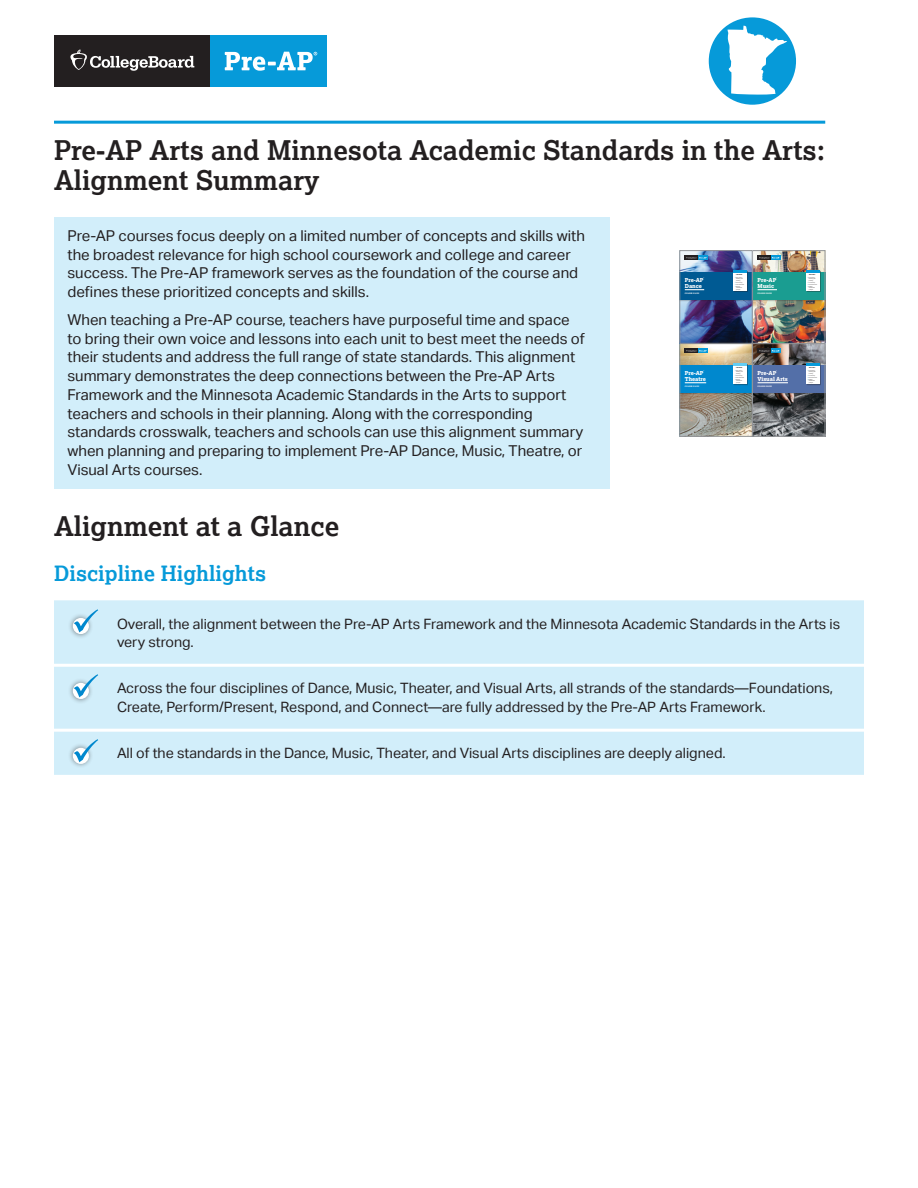
<style>
.page{position:relative;width:918px;height:1188px;background:#fff}
.page>*{position:absolute;margin:0;border:0;box-sizing:border-box;transform-origin:0 0}
.t1{font:700 27px/30px "Lexia";color:#231f20}
.t2{font:700 21px "Lexia";color:#069ad9}
.t3{font:15px/18.8px "Aktiv Grotesk";color:#231f20}
.t4{font:14.25px/18.8px "Aktiv Grotesk";color:#231f20}
.t5{font:800 5.55px/5.7px "Lexia";letter-spacing:-.01em;color:#fff}
.t6{font:700 1.95px "Aktiv Grotesk";letter-spacing:.02em;color:#fff}
</style>
<div class="page">
<div style="left:54px;top:36px;width:157px;height:51px;background:#231f20"></div>
<div style="left:211px;top:36px;width:116px;height:51px;background:#069ad9"></div>
<svg style="left:70px;top:49px;width:124px;height:22px"></svg>
<svg style="left:225px;top:52px;width:92px;height:19px"></svg>
<div style="left:709px;top:17px;width:87px;height:88px;background:#069ad9;border-radius:50%"></div>
<svg style="left:728px;top:26px;width:59px;height:69px"></svg>
<hr style="left:54px;top:121px;width:771px;height:3px;background:#069ad9">
<div style="left:54px;top:217px;width:556px;height:271px;background:#d2eefa"></div>
<div style="left:54px;top:600px;width:810px;height:175px;background:#d2eefa"></div>
<hr style="left:54px;top:664px;width:63px;height:3px;background:#fff">
<hr style="left:117px;top:664px;width:747px;height:3px;background:#fff">
<hr style="left:54px;top:729px;width:63px;height:3px;background:#fff">
<hr style="left:117px;top:729px;width:747px;height:3px;background:#fff">
<div style="left:68px;top:613px;width:26px;height:26px;background:#231f20;opacity:.5"></div>
<svg style="left:73px;top:618px;width:16px;height:16px"></svg>
<svg style="left:74px;top:609px;width:24px;height:23px"></svg>
<div style="left:68px;top:678px;width:26px;height:26px;background:#231f20;opacity:.5"></div>
<svg style="left:73px;top:683px;width:16px;height:16px"></svg>
<svg style="left:74px;top:674px;width:24px;height:23px"></svg>
<div style="left:68px;top:743px;width:26px;height:26px;background:#231f20;opacity:.5"></div>
<svg style="left:73px;top:748px;width:16px;height:16px"></svg>
<svg style="left:74px;top:739px;width:24px;height:23px"></svg>
<img style="left:681px;top:345px;width:70px;height:90px">
<div style="left:679px;top:365px;width:73px;height:29px;background:#231f20;opacity:.25"></div>
<div style="left:679px;top:365px;width:73px;height:28px;background:#0088ce"></div>
<hr style="left:685px;top:349px;width:13px;height:4px;background:#231f20">
<hr style="left:698px;top:349px;width:10px;height:4px;background:#069ad9">
<svg style="left:686px;top:350px;width:21px;height:2px"></svg>
<div style="left:734px;top:364px;width:14px;height:21px;background:#0c628f"></div>
<div style="left:734px;top:364px;width:13px;height:20px;background:#fff"></div>
<svg style="left:734px;top:364px;width:14px;height:16px"></svg>
<svg style="left:685px;top:382px;width:21px;height:1px"></svg>
<div style="left:679px;top:343px;width:74px;height:94px;border:1px solid #939598"></div>
<img style="left:754px;top:252px;width:69px;height:90px">
<div style="left:752px;top:272px;width:73px;height:29px;background:#231f20;opacity:.25"></div>
<div style="left:752px;top:272px;width:73px;height:28px;background:#1a9d91"></div>
<div style="left:806px;top:271px;width:15px;height:21px;background:#1d7068"></div>
<div style="left:806px;top:271px;width:14px;height:20px;background:#fff"></div>
<svg style="left:806px;top:270px;width:15px;height:17px"></svg>
<svg style="left:758px;top:289px;width:19px;height:1px"></svg>
<div style="left:752px;top:250px;width:73px;height:94px;border:1px solid #939598"></div>
<svg style="left:681px;top:252px;width:70px;height:90px"></svg>
<div style="left:679px;top:272px;width:73px;height:29px;background:#231f20;opacity:.25"></div>
<div style="left:679px;top:272px;width:73px;height:28px;background:#005a93"></div>
<hr style="left:685px;top:256px;width:13px;height:4px;background:#231f20">
<hr style="left:698px;top:256px;width:10px;height:4px;background:#069ad9">
<svg style="left:686px;top:257px;width:21px;height:2px"></svg>
<div style="left:734px;top:271px;width:14px;height:21px;background:#0c4469"></div>
<div style="left:734px;top:271px;width:13px;height:20px;background:#fff"></div>
<svg style="left:734px;top:270px;width:14px;height:17px"></svg>
<svg style="left:685px;top:289px;width:19px;height:1px"></svg>
<svg style="left:753px;top:250px;width:27px;height:10px"></svg>
<div style="left:679px;top:250px;width:74px;height:94px;border:1px solid #939598"></div>
<img style="left:754px;top:345px;width:69px;height:90px">
<div style="left:752px;top:365px;width:73px;height:29px;background:#231f20;opacity:.25"></div>
<div style="left:752px;top:365px;width:73px;height:28px;background:#536fa8"></div>
<div style="left:806px;top:364px;width:15px;height:21px;background:#415277"></div>
<div style="left:806px;top:364px;width:14px;height:20px;background:#fff"></div>
<svg style="left:806px;top:364px;width:15px;height:16px"></svg>
<hr style="left:758px;top:382px;width:30px;height:1px;background:#fff">
<svg style="left:754px;top:345px;width:26px;height:8px"></svg>
<div style="left:752px;top:343px;width:73px;height:94px;border:1px solid #939598"></div>
<h1 class="t1" style="left:54px;top:134px;width:773px">Pre-AP Arts and Minnesota Academic Standards in the Arts:<br>Alignment Summary</h1>
<p class="t3" style="left:68px;top:226px;width:519px">Pre-AP courses focus deeply on a limited number of concepts and skills with the broadest relevance for high school coursework and college and career success. The Pre-AP framework serves as the foundation of the course and defines these prioritized concepts and skills.</p>
<p class="t3" style="left:68px;top:310px;width:519px">When teaching a Pre-AP course, teachers have purposeful time and space to bring their own voice and lessons into each unit to best meet the needs of their students and address the full range of state standards. This alignment summary demonstrates the deep connections between the Pre-AP Arts Framework and the Minnesota Academic Standards in the Arts to support teachers and schools in their planning. Along with the corresponding standards crosswalk, teachers and schools can use this alignment summary when planning and preparing to implement Pre-AP Dance, Music, Theatre, or Visual Arts courses.</p>
<p class="t5" style="left:685px;top:277px;width:20px">Pre-AP<br>Dance</p>
<p class="t6" style="left:685px;top:292px;width:16px">COURSE GUIDE</p>
<p class="t5" style="left:758px;top:277px;width:20px">Pre-AP<br>Music</p>
<p class="t6" style="left:758px;top:292px;width:16px">COURSE GUIDE</p>
<p class="t5" style="left:685px;top:370px;width:23px">Pre-AP<br>Theatre</p>
<p class="t6" style="left:685px;top:385px;width:16px">COURSE GUIDE</p>
<p class="t5" style="left:758px;top:370px;width:32px">Pre-AP<br>Visual Arts</p>
<p class="t6" style="left:758px;top:385px;width:16px">COURSE GUIDE</p>
<h2 class="t1" style="left:54px;top:510px;width:287px">Alignment at a Glance</h2>
<h3 class="t2" style="left:54px;top:560px;width:214px">Discipline Highlights</h3>
<p class="t4" style="left:117px;top:614px;width:725px">Overall, the alignment between the Pre-AP Arts Framework and the Minnesota Academic Standards in the Arts is very strong.</p>
<p class="t4" style="left:117px;top:679px;width:718px">Across the four disciplines of Dance, Music, Theater, and Visual Arts, all strands of the standards—Foundations,<br>Create, Perform/Present, Respond, and Connect—are fully addressed by the Pre-AP Arts Framework.</p>
<p class="t4" style="left:117px;top:744px;width:610px">All of the standards in the Dance, Music, Theater, and Visual Arts disciplines are deeply aligned.</p>
</div>
